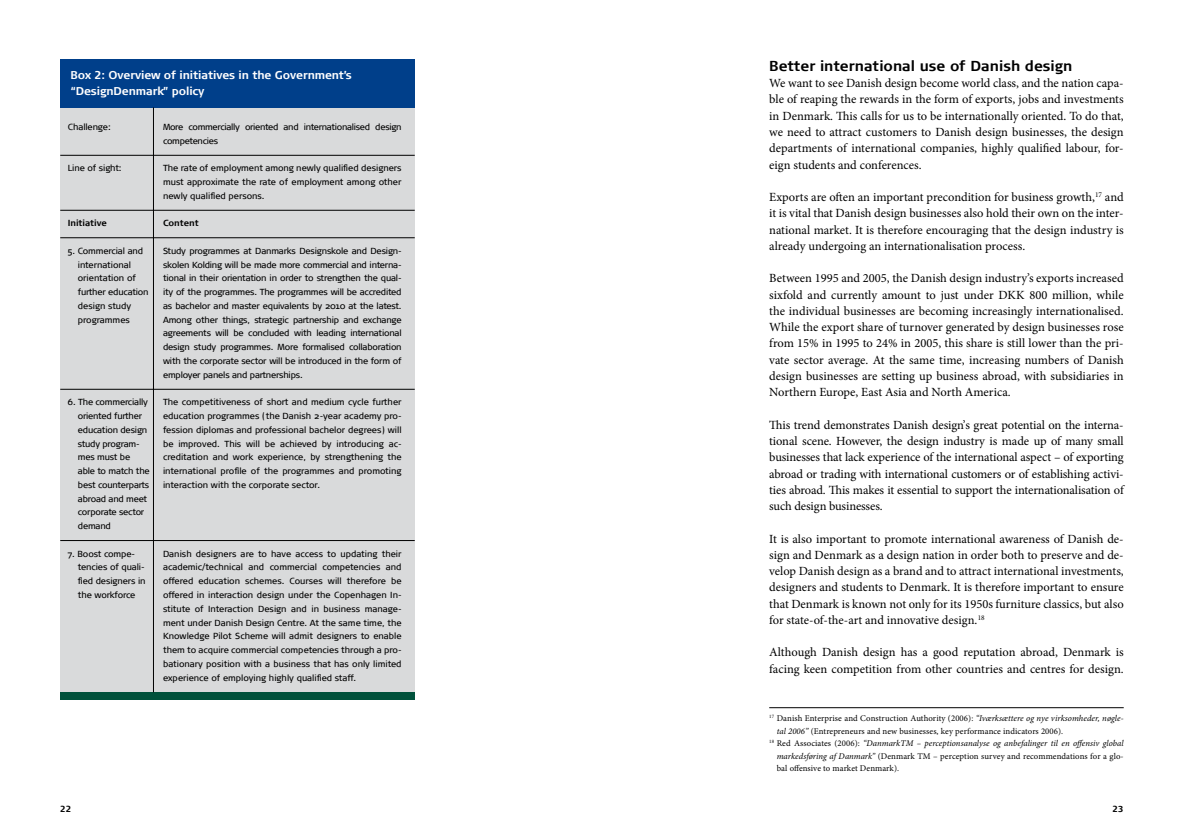
<style>
.page{position:relative;width:1184px;height:837px;background:#fff}
.page>*{position:absolute;margin:0;border:0;box-sizing:border-box;transform-origin:0 0}
.t1{font:700 14.38px "Signa Column";color:#000}
.t2{font:12.5px/16.2px "Minion Pro";letter-spacing:-.005em;color:#000;text-align:justify}
.t3{font:700 11.25px/16.2px "Signa Column";letter-spacing:-.01em;color:#fff}
.t4{font:8.75px/13.8px "Signa Normal";letter-spacing:-.02em;color:#000}
.t5{font:8.75px "Minion Pro";letter-spacing:.01em;color:#000}
.t6{font:italic 8.75px "Minion Pro";color:#000}
.t7{font:700 8.75px "Signa Normal";letter-spacing:-.01em;color:#000}
.t8{font:700 8.75px "Signa Column";color:#000}
.s1{font-style:italic}
.s2{font-style:normal}
</style>
<div class="page">
<div style="left:60px;top:95px;width:355px;height:599px;background:#d9dadb"></div>
<div style="left:60px;top:692px;width:355px;height:7px;background:#00513b"></div>
<hr style="left:769px;top:707px;width:354px;height:1px;background:#000">
<hr style="left:60px;top:540px;width:355px;height:1px;background:#000">
<div style="left:60px;top:59px;width:355px;height:49px;background:#003f8a"></div>
<hr style="left:60px;top:155px;width:355px;height:1px;background:#000">
<hr style="left:60px;top:210px;width:355px;height:1px;background:#000">
<hr style="left:153px;top:107px;width:1px;height:585px;background:#000">
<hr style="left:60px;top:237px;width:355px;height:1px;background:#000">
<hr style="left:60px;top:389px;width:355px;height:1px;background:#000">
<p class="t3" style="left:70px;top:67px;width:283px">Box 2: Overview of initiatives in the Government’s “DesignDenmark” policy</p>
<p class="t4" style="left:163px;top:120px;width:240px">More commercially oriented and internationalised design competencies</p>
<p class="t4" style="left:163px;top:161px;width:240px;text-align:justify">The rate of employment among newly qualified designers must approximate the rate of employment among other newly qualified persons.</p>
<p class="t7" style="left:163px;top:218px;width:37px">Content</p>
<p class="t4" style="left:163px;top:244px;width:240px;text-align:justify">Study programmes at Danmarks Designskole and Design&shy;skolen Kolding will be made more commercial and interna&shy;tional in their orientation in order to strengthen the qual&shy;ity of the programmes. The programmes will be accredited as bachelor and master equivalents by 2010 at the latest.<br>Among other things, strategic partnership and exchange agreements will be concluded with leading international design study programmes. More formalised collaboration with the corporate sector will be introduced in the form of employer panels and partnerships.</p>
<p class="t4" style="left:163px;top:395px;width:240px;text-align:justify">The competitiveness of short and medium cycle further education programmes (the Danish 2-year academy pro&shy;fession diplomas and professional bachelor degrees) will be improved. This will be achieved by introducing ac&shy;creditation and work experience, by strengthening the international profile of the programmes and promoting interaction with the corporate sector.</p>
<p class="t4" style="left:68px;top:120px;width:44px">Challenge:</p>
<p class="t4" style="left:68px;top:161px;width:55px">Line of sight:</p>
<p class="t7" style="left:68px;top:218px;width:40px">Initiative</p>
<p class="t4" style="left:78px;top:244px;width:72px;text-indent:-10px">5. Commercial and international orientation of further education design study programmes</p>
<p class="t4" style="left:78px;top:395px;width:73px;text-indent:-10px">6. The commercially oriented further education design study program&shy;mes must be<br>able to match the best counterparts abroad and meet corporate sector demand</p>
<p class="t4" style="left:78px;top:546px;width:69px;text-indent:-10px">7. Boost compe&shy;tencies of quali&shy;fied designers in the workforce</p>
<p class="t4" style="left:163px;top:546px;width:240px;text-align:justify">Danish designers are to have access to updating their academic/technical and commercial competencies and offered education schemes. Courses will therefore be offered in interaction design under the Copenhagen In&shy;stitute of Interaction Design and in business manage&shy;ment under Danish Design Centre. At the same time, the Knowledge Pilot Scheme will admit designers to enable them to acquire commercial competencies through a pro&shy;bationary position with a business that has only limited experience of employing highly qualified staff.</p>
<p class="t1" style="left:769px;top:57px;width:304px">Better international use of Danish design</p>
<p class="t2" style="left:769px;top:75px;width:356px">We want to see Danish design become world class, and the nation capa&shy;ble of reaping the rewards in the form of exports, jobs and investments in Denmark. This calls for us to be internationally oriented. To do that, we need to attract customers to Danish design businesses, the design departments of international companies, highly qualified labour, for&shy;eign students and conferences.</p>
<p class="t2" style="left:769px;top:189px;width:356px">Exports are often an important precondition for business growth,<sup>17</sup> and it is vital that Danish design businesses also hold their own on the inter&shy;national market. It is therefore encouraging that the design industry is already undergoing an internationalisation process.</p>
<p class="t2" style="left:769px;top:270px;width:356px">Between 1995 and 2005, the Danish design industry’s exports increased sixfold and currently amount to just under DKK 800 million, while the individual businesses are becoming increasingly internationalised.<br>While the export share of turnover generated by design businesses rose from 15% in 1995 to 24% in 2005, this share is still lower than the pri&shy;vate sector average. At the same time, increasing numbers of Danish design businesses are setting up business abroad, with subsidiaries in Northern Europe, East Asia and North America.</p>
<p class="t2" style="left:769px;top:416px;width:356px">This trend demonstrates Danish design’s great potential on the interna&shy;tional scene. However, the design industry is made up of many small businesses that lack experience of the international aspect – of exporting abroad or trading with international customers or of establishing activi&shy;ties abroad. This makes it essential to support the internationalisation of such design businesses.</p>
<p class="t2" style="left:769px;top:530px;width:356px">It is also important to promote international awareness of Danish de&shy;sign and Denmark as a design nation in order both to preserve and de&shy;velop Danish design as a brand and to attract international investments, designers and students to Denmark. It is therefore important to ensure that Denmark is known not only for its 1950s furniture classics, but also for state-of-the-art and innovative design.<sup>18</sup></p>
<p class="t2" style="left:769px;top:644px;width:356px">Although Danish design has a good reputation abroad, Denmark is facing keen competition from other countries and centres for design.</p>
<p class="t5" style="left:769px;top:712px;width:356px"><sup>17</sup> Danish Enterprise and Construction Authority (2006): <span class="s1">“Iværksættere og nye virksomheder, nøgle-</span></p>
<p class="t5" style="left:776px;top:725px;width:288px"><span class="s1">tal 2006”</span> (Entrepreneurs and new businesses, key performance indicators 2006).</p>
<p class="t6" style="left:769px;top:737px;width:356px"><sup>18</sup> <span class="s2">Red Associates (2006):</span> “DanmarkTM – perceptionsanalyse og anbefalinger til en offensiv global</p>
<p class="t5" style="left:776px;top:750px;width:348px"><span class="s1">markedsføring af Danmark”</span> (Denmark TM – perception survey and recommendations for a glo-</p>
<p class="t5" style="left:776px;top:762px;width:124px">bal offensive to market Denmark).</p>
<p class="t8" style="left:60px;top:803px;width:13px">22</p>
<p class="t8" style="left:1112px;top:803px;width:13px">23</p>
</div>
